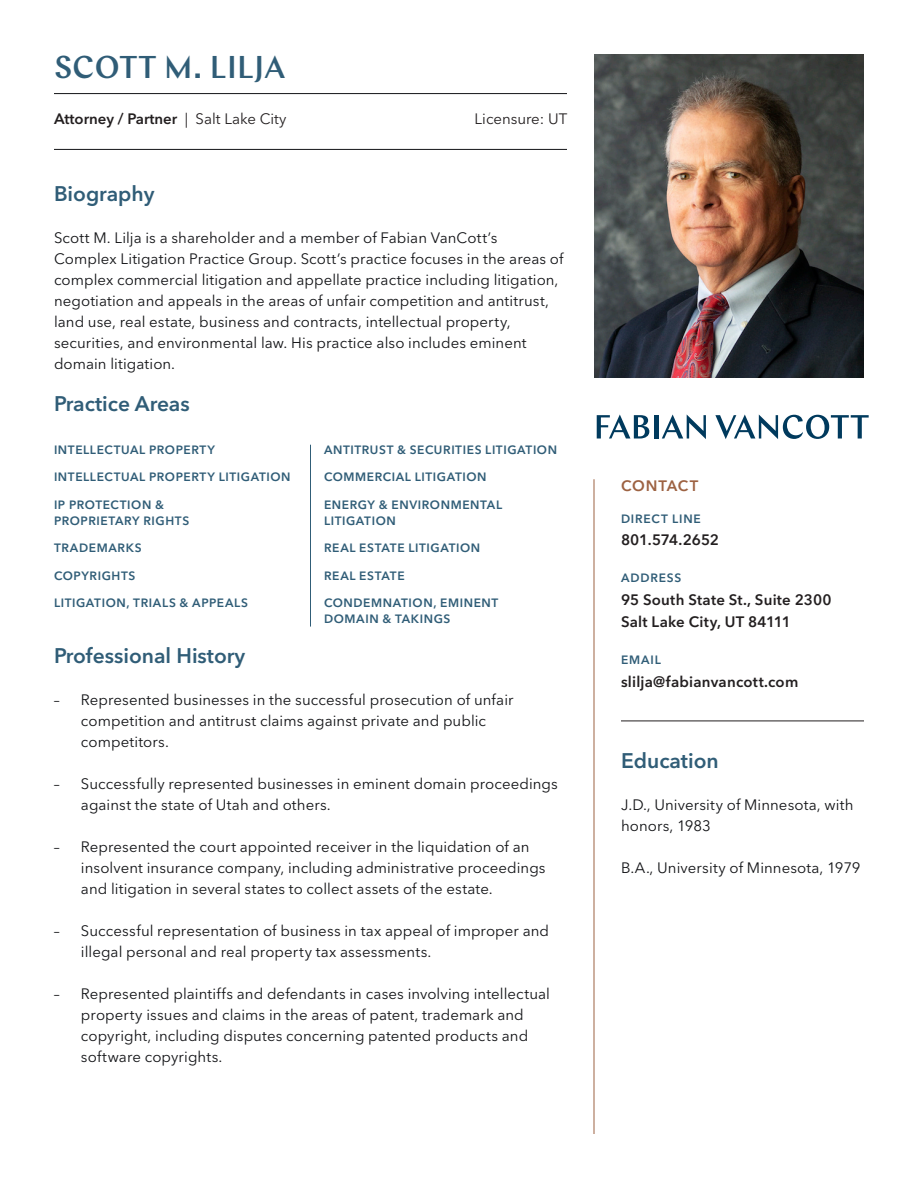
<style>
.page{position:relative;width:918px;height:1188px;background:#fff}
.page>*{position:absolute;margin:0;border:0;box-sizing:border-box;transform-origin:0 0}
.t1{font:500 31.5px "Chap";letter-spacing:.01em;color:#305d77}
.t2{font:600 21px "Avenir Next LT Pro";color:#305d77}
.t3{font:15px/21px "Avenir Next LT Pro";letter-spacing:.005em;color:#131417}
.t4{font:600 15px/22.5px "Avenir Next LT Pro";letter-spacing:.01em;color:#231f20}
.t5{font:15px "Avenir Next LT Pro";color:#231f20}
.t6{font:600 15px "Avenir Next LT Pro";letter-spacing:-.015em;color:#231f20}
.t7{font:600 15px "Avenir Next LT Pro";letter-spacing:.05em;color:#9d6242}
.t8{font:600 12px/16.5px "Avenir Next LT Pro";letter-spacing:.05em;color:#305d77}
.t9{font:600 12px "Avenir Next LT Pro";letter-spacing:.07em;color:#305d77}
.s1{font-weight:400}
</style>
<div class="page">
<hr style="left:54px;top:149px;width:513px;height:1px;background:#131417">
<hr style="left:54px;top:93px;width:513px;height:1px;background:#131417">
<img style="left:594px;top:54px;width:270px;height:324px">
<hr style="left:621px;top:721px;width:243px;height:1px;background:#231f20">
<hr style="left:310px;top:445px;width:1px;height:181px;background:#305d77">
<hr style="left:594px;top:479px;width:1px;height:655px;background:#9d6242">
<svg style="left:597px;top:414px;width:52px;height:25px"></svg>
<hr style="left:654px;top:415px;width:4px;height:24px;background:#003a5d">
<svg style="left:662px;top:414px;width:44px;height:25px"></svg>
<svg style="left:715px;top:414px;width:154px;height:25px"></svg>
<h1 class="t1" style="left:54px;top:47px;width:233px">SCOTT M. LILJA</h1>
<p class="t4" style="left:54px;top:107px;width:234px">Attorney / Partner <span class="s1">| Salt Lake City</span></p>
<p class="t5" style="left:475px;top:109px;width:94px">Licensure: UT</p>
<h2 class="t2" style="left:54px;top:181px;width:102px">Biography</h2>
<p class="t3" style="left:54px;top:227px;width:511px">Scott M. Lilja is a shareholder and a member of Fabian VanCott’s Complex Litigation Practice Group. Scott’s practice focuses in the areas of complex commercial litigation and appellate practice including litigation, negotiation and appeals in the areas of unfair competition and antitrust, land use, real estate, business and contracts, intellectual property, securities, and environmental law. His practice also includes eminent domain litigation.</p>
<h2 class="t2" style="left:54px;top:391px;width:137px">Practice Areas</h2>
<p class="t8" style="left:54px;top:441px;width:163px">INTELLECTUAL PROPERTY</p>
<p class="t8" style="left:54px;top:469px;width:238px">INTELLECTUAL PROPERTY LITIGATION</p>
<p class="t8" style="left:54px;top:496px;width:137px">IP PROTECTION &amp;<br>PROPRIETARY RIGHTS</p>
<p class="t8" style="left:54px;top:540px;width:89px">TRADEMARKS</p>
<p class="t8" style="left:54px;top:567px;width:83px">COPYRIGHTS</p>
<p class="t8" style="left:54px;top:594px;width:196px">LITIGATION, TRIALS &amp; APPEALS</p>
<p class="t8" style="left:324px;top:441px;width:235px">ANTITRUST &amp; SECURITIES LITIGATION</p>
<p class="t8" style="left:324px;top:469px;width:164px">COMMERCIAL LITIGATION</p>
<p class="t8" style="left:324px;top:496px;width:180px">ENERGY &amp; ENVIRONMENTAL<br>LITIGATION</p>
<p class="t8" style="left:324px;top:540px;width:158px">REAL ESTATE LITIGATION</p>
<p class="t8" style="left:324px;top:567px;width:82px">REAL ESTATE</p>
<p class="t8" style="left:324px;top:594px;width:176px">CONDEMNATION, EMINENT<br>DOMAIN &amp; TAKINGS</p>
<h2 class="t2" style="left:54px;top:643px;width:193px">Professional History</h2>
<p class="t3" style="left:81px;top:689px;width:434px;text-indent:-27px">– Represented businesses in the successful prosecution of unfair competition and antitrust claims against private and public competitors.</p>
<p class="t3" style="left:81px;top:773px;width:478px;text-indent:-27px">– Successfully represented businesses in eminent domain proceedings against the state of Utah and others.</p>
<p class="t3" style="left:81px;top:836px;width:466px;text-indent:-27px">– Represented the court appointed receiver in the liquidation of an insolvent insurance company, including administrative proceedings and litigation in several states to collect assets of the estate.</p>
<p class="t3" style="left:81px;top:920px;width:470px;text-indent:-27px">– Successful representation of business in tax appeal of improper and illegal personal and real property tax assessments.</p>
<p class="t3" style="left:81px;top:983px;width:471px;text-indent:-27px">– Represented plaintiffs and defendants in cases involving intellectual property issues and claims in the areas of patent, trademark and copyright, including disputes concerning patented products and software copyrights.</p>
<p class="t7" style="left:621px;top:476px;width:79px">CONTACT</p>
<p class="t9" style="left:621px;top:512px;width:81px">DIRECT LINE</p>
<p class="t6" style="left:621px;top:531px;width:99px">801.574.2652</p>
<p class="t9" style="left:621px;top:571px;width:62px">ADDRESS</p>
<p class="t4" style="left:621px;top:588px;width:212px">95 South State St., Suite 2300<br>Salt Lake City, UT 84111</p>
<p class="t8" style="left:621px;top:652px;width:41px">EMAIL</p>
<p class="t4" style="left:621px;top:670px;width:179px">slilja@fabianvancott.com</p>
<h2 class="t2" style="left:621px;top:748px;width:99px">Education</h2>
<p class="t3" style="left:621px;top:794px;width:234px">J.D., University of Minnesota, with honors, 1983</p>
<p class="t3" style="left:621px;top:857px;width:241px">B.A., University of Minnesota, 1979</p>
</div>
